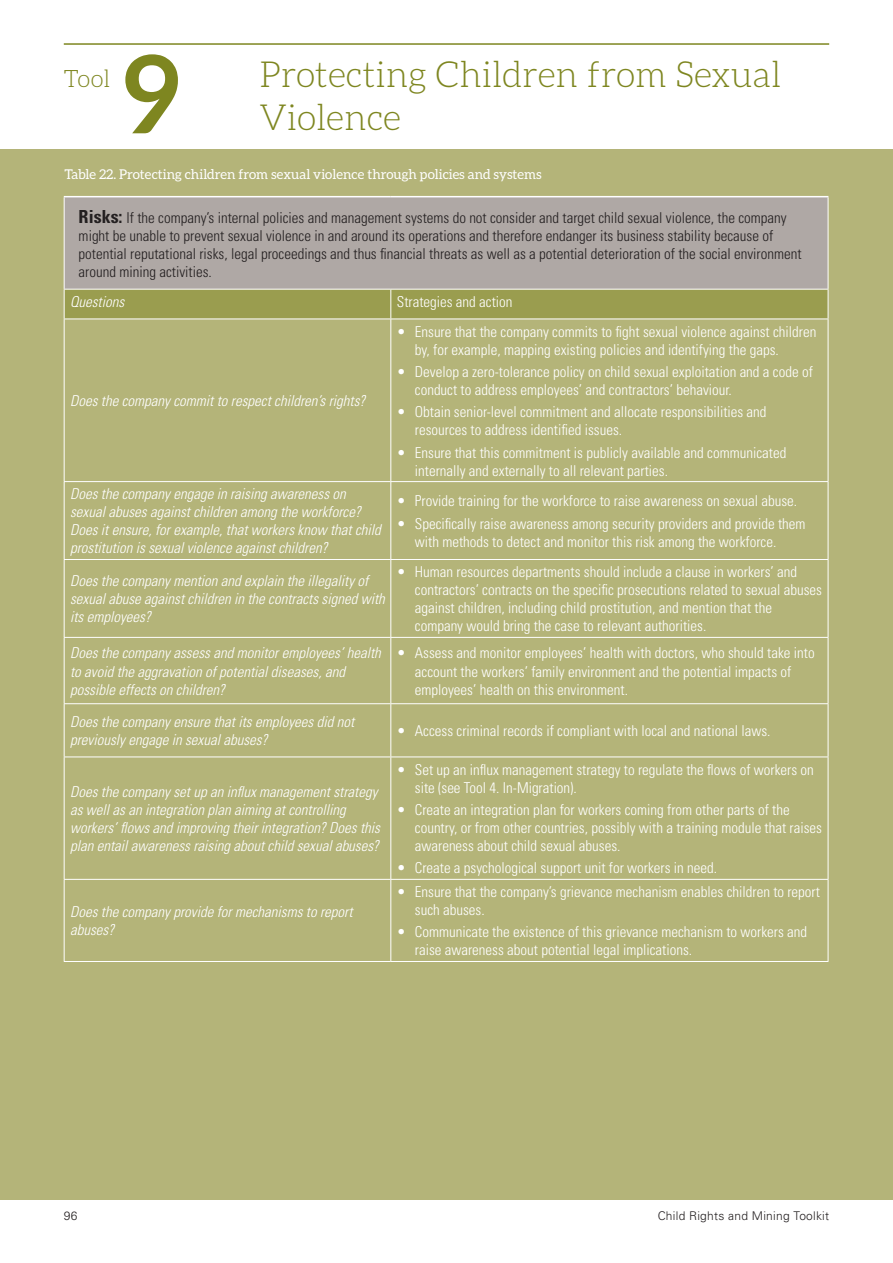
<style>
.page{position:relative;width:893px;height:1263px;background:#fff}
.page>*{position:absolute;margin:0;border:0;box-sizing:border-box;transform-origin:0 0}
.t1{font:700 108px "Aleo";color:#7e8620}
.t2{font:300 36px "Aleo";color:#7e8620}
.t3{font:300 24px "Aleo";color:#7e8620}
.t4{font:300 condensed 15px/18px "Univers";color:#fff}
.t5{font:italic 300 condensed 15px/18px "Univers";color:#fff}
.t6{font:300 condensed 15px/18px "Univers";color:#231f20}
.t7{font:13.5px "Aleo";color:#fff}
.t8{font:300 12px "Univers";letter-spacing:.02em;color:#231f20}
.s1{font-weight:700;font-size:18px}
</style>
<div class="page">
<hr style="left:64px;top:43px;width:765px;height:2px;background:#7e8620">
<div style="left:0;top:149px;width:893px;height:1050px;background:#b4b479"></div>
<div style="left:64px;top:197px;width:764px;height:92px;background:#afa8a5"></div>
<hr style="left:64px;top:196px;width:327px;height:1px;background:#fff">
<hr style="left:391px;top:196px;width:437px;height:1px;background:#fff">
<hr style="left:64px;top:197px;width:1px;height:92px;background:#fff">
<hr style="left:828px;top:197px;width:1px;height:92px;background:#fff">
<svg style="left:64px;top:289px;width:765px;height:30px;background:#9ea157"></svg>
<hr style="left:64px;top:319px;width:327px;height:1px;background:#fff">
<hr style="left:64px;top:319px;width:1px;height:162px;background:#fff">
<hr style="left:391px;top:319px;width:437px;height:1px;background:#fff">
<hr style="left:390px;top:319px;width:1px;height:162px;background:#fff">
<hr style="left:828px;top:319px;width:1px;height:162px;background:#fff">
<hr style="left:64px;top:481px;width:327px;height:1px;background:#fff">
<hr style="left:64px;top:482px;width:1px;height:77px;background:#fff">
<hr style="left:391px;top:481px;width:437px;height:1px;background:#fff">
<hr style="left:390px;top:482px;width:1px;height:77px;background:#fff">
<hr style="left:828px;top:482px;width:1px;height:77px;background:#fff">
<hr style="left:64px;top:559px;width:327px;height:1px;background:#fff">
<hr style="left:64px;top:560px;width:1px;height:77px;background:#fff">
<hr style="left:391px;top:559px;width:437px;height:1px;background:#fff">
<hr style="left:390px;top:560px;width:1px;height:77px;background:#fff">
<hr style="left:828px;top:560px;width:1px;height:77px;background:#fff">
<hr style="left:64px;top:637px;width:327px;height:1px;background:#fff">
<hr style="left:64px;top:638px;width:1px;height:65px;background:#fff">
<hr style="left:391px;top:637px;width:437px;height:1px;background:#fff">
<hr style="left:390px;top:638px;width:1px;height:65px;background:#fff">
<hr style="left:828px;top:638px;width:1px;height:65px;background:#fff">
<hr style="left:64px;top:703px;width:327px;height:1px;background:#fff">
<hr style="left:64px;top:704px;width:1px;height:52px;background:#fff">
<hr style="left:391px;top:703px;width:437px;height:1px;background:#fff">
<hr style="left:390px;top:704px;width:1px;height:52px;background:#fff">
<hr style="left:828px;top:704px;width:1px;height:52px;background:#fff">
<hr style="left:64px;top:756px;width:327px;height:1px;background:#fff">
<hr style="left:64px;top:757px;width:1px;height:122px;background:#fff">
<hr style="left:391px;top:756px;width:437px;height:1px;background:#fff">
<hr style="left:390px;top:757px;width:1px;height:122px;background:#fff">
<hr style="left:828px;top:757px;width:1px;height:122px;background:#fff">
<hr style="left:64px;top:879px;width:327px;height:1px;background:#fff">
<hr style="left:64px;top:880px;width:1px;height:81px;background:#fff">
<hr style="left:391px;top:879px;width:437px;height:1px;background:#fff">
<hr style="left:390px;top:880px;width:1px;height:81px;background:#fff">
<hr style="left:828px;top:880px;width:1px;height:81px;background:#fff">
<hr style="left:64px;top:961px;width:327px;height:1px;background:#fff">
<hr style="left:391px;top:961px;width:437px;height:1px;background:#fff">
<p class="t3" style="left:64px;top:66px;width:48px">Tool</p>
<p class="t1" style="left:123px;top:32px;width:58px">9</p>
<p class="t2" style="left:259px;top:54px;width:523px">Protecting Children from Sexual</p>
<p class="t2" style="left:259px;top:98px;width:143px">Violence</p>
<p class="t7" style="left:65px;top:167px;width:479px">Table 22. Protecting children from sexual violence through policies and systems</p>
<p class="t6" style="left:79px;top:209px;width:724px"><span class="s1">Risks:</span> If the company’s internal policies and management systems do not consider and target child sexual violence, the company might be unable to prevent sexual violence in and around its operations and therefore endanger its business stability because of potential reputational risks, legal proceedings and thus financial threats as well as a potential deterioration of the social environment around mining activities.</p>
<p class="t5" style="left:70px;top:293px;width:56px">Questions</p>
<p class="t4" style="left:397px;top:293px;width:117px">Strategies and action</p>
<p class="t5" style="left:70px;top:392px;width:297px">Does the company commit to respect children’s rights?</p>
<p class="t4" style="left:415px;top:323px;width:403px;text-indent:-18px">• Ensure that the company commits to fight sexual violence against children by, for example, mapping existing policies and identifying the gaps.</p>
<p class="t4" style="left:415px;top:363px;width:400px;text-indent:-18px">• Develop a zero-tolerance policy on child sexual exploitation and a code of conduct to address employees’ and contractors’ behaviour.</p>
<p class="t4" style="left:415px;top:403px;width:353px;text-indent:-18px">• Obtain senior-level commitment and allocate responsibilities and resources to address identified issues.</p>
<p class="t4" style="left:415px;top:443px;width:373px;text-indent:-18px">• Ensure that this commitment is publicly available and communicated internally and externally to all relevant parties.</p>
<p class="t5" style="left:70px;top:485px;width:312px">Does the company engage in raising awareness on sexual abuses against children among the workforce?<br>Does it ensure, for example, that workers know that child prostitution is sexual violence against children?</p>
<p class="t4" style="left:397px;top:492px;width:402px">• Provide training for the workforce to raise awareness on sexual abuse.</p>
<p class="t4" style="left:415px;top:514px;width:392px;text-indent:-18px">• Specifically raise awareness among security providers and provide them with methods to detect and monitor this risk among the workforce.</p>
<p class="t5" style="left:70px;top:572px;width:316px">Does the company mention and explain the illegality of sexual abuse against children in the contracts signed with its employees?</p>
<p class="t4" style="left:415px;top:563px;width:409px;text-indent:-18px">• Human resources departments should include a clause in workers’ and contractors’ contracts on the specific prosecutions related to sexual abuses against children, including child prostitution, and mention that the company would bring the case to relevant authorities.</p>
<p class="t5" style="left:70px;top:644px;width:312px">Does the company assess and monitor employees’ health to avoid the aggravation of potential diseases, and possible effects on children?</p>
<p class="t4" style="left:415px;top:644px;width:401px;text-indent:-18px">• Assess and monitor employees’ health with doctors, who should take into account the workers’ family environment and the potential impacts of employees’ health on this environment.</p>
<p class="t5" style="left:70px;top:713px;width:286px">Does the company ensure that its employees did not previously engage in sexual abuses?</p>
<p class="t4" style="left:397px;top:722px;width:375px">• Access criminal records if compliant with local and national laws.</p>
<p class="t5" style="left:70px;top:783px;width:311px">Does the company set up an influx management strategy as well as an integration plan aiming at controlling workers’ flows and improving their integration? Does this plan entail awareness raising about child sexual abuses?</p>
<p class="t4" style="left:415px;top:760px;width:400px;text-indent:-18px">• Set up an influx management strategy to regulate the flows of workers on site (see Tool 4. In-Migration).</p>
<p class="t4" style="left:415px;top:801px;width:409px;text-indent:-18px">• Create an integration plan for workers coming from other parts of the country, or from other countries, possibly with a training module that raises awareness about child sexual abuses.</p>
<p class="t4" style="left:397px;top:859px;width:322px">• Create a psychological support unit for workers in need.</p>
<p class="t5" style="left:70px;top:903px;width:284px">Does the company provide for mechanisms to report abuses?</p>
<p class="t4" style="left:415px;top:883px;width:407px;text-indent:-18px">• Ensure that the company’s grievance mechanism enables children to report such abuses.</p>
<p class="t4" style="left:415px;top:923px;width:394px;text-indent:-18px">• Communicate the existence of this grievance mechanism to workers and raise awareness about potential legal implications.</p>
<p class="t8" style="left:64px;top:1209px;width:15px">96</p>
<p class="t8" style="left:658px;top:1209px;width:173px">Child Rights and Mining Toolkit</p>
</div>
